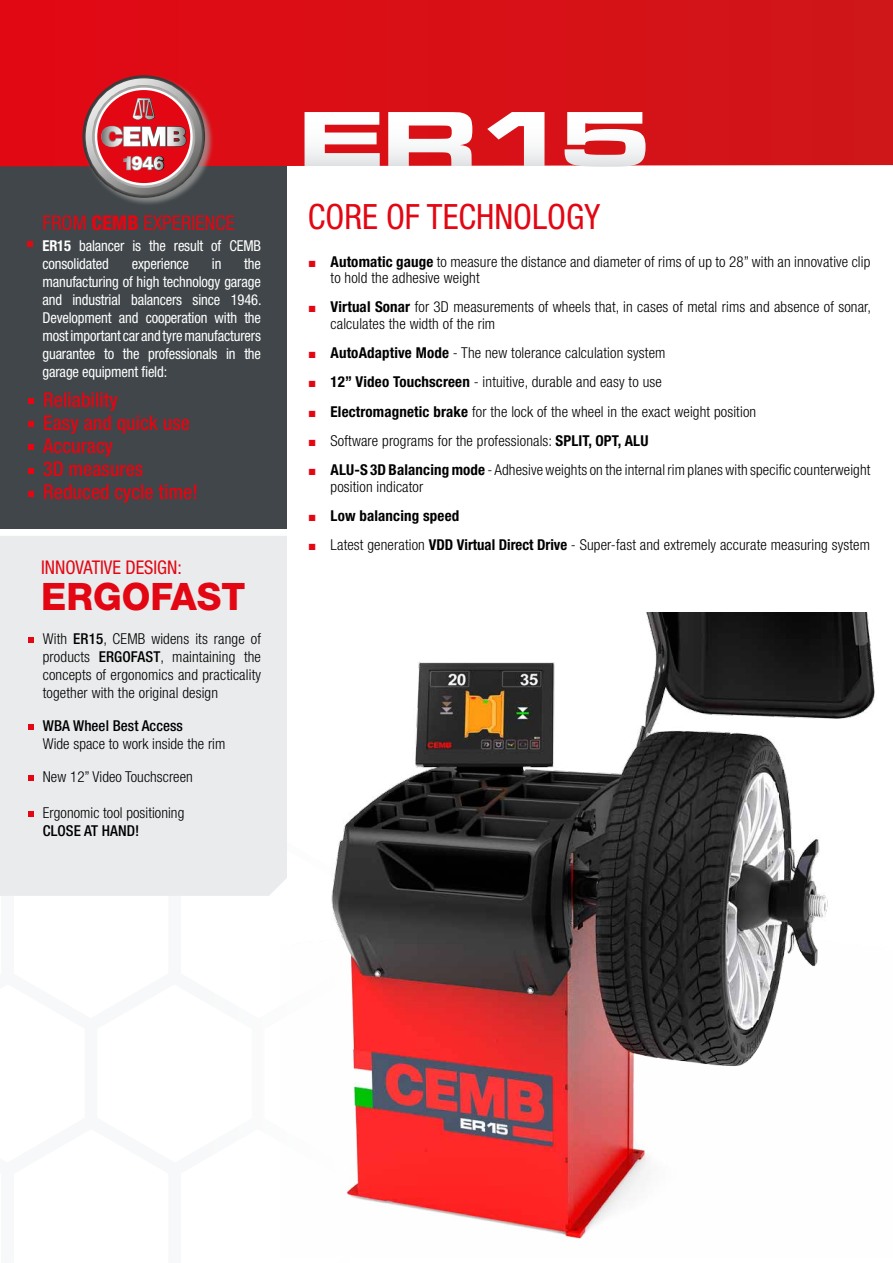
<style>
.page{position:relative;width:893px;height:1263px;background:#fff}
.page>*{position:absolute;margin:0;border:0;box-sizing:border-box;transform-origin:0 0}
.t1{font:81px "Microgramma D Bold Exte";color:#fff;scale:1.25 1}
.t2{font:800 37.8px "Helvetica Neue LT Std";color:#e30613}
.t3{font:condensed 34.95px "Helvetica Neue LT Std";color:#e30613}
.t4{font:500 condensed 20.4px/23.1px "Helvetica Neue LT Std";color:#e30613}
.t5{font:condensed 20.4px "Helvetica Neue LT Std";color:#e30613}
.t6{font:condensed 18.9px "Helvetica Neue LT Std";color:#e30613}
.t7{font:300 condensed 15px/16.5px "Helvetica Neue LT Std";letter-spacing:.01em;color:#000}
.t8{font:condensed 15px/18px "Helvetica Neue LT Std";letter-spacing:-.01em;color:#fff}
.t9{font:500 condensed 15px "Helvetica Neue LT Std";letter-spacing:.005em;color:#000}
.t10{font:700 condensed 15px "Helvetica Neue LT Std";letter-spacing:.01em;color:#000}
.s1{font-weight:800}
.s2{font-weight:700}
.s3{font-weight:500}
.s4{font-family:"Times New Roman";font-weight:400;font-stretch:normal;font-size:13.5px;color:#e30613}
</style>
<div class="page">
<div style="left:0;top:164px;width:287px;height:365px;background:#404649"></div>
<svg style="left:0;top:0;width:893px;height:166px;background:#d71017"></svg>
<div style="left:0;top:536px;width:287px;height:360px;background:#e9ebec"></div>
<div style="left:82px;top:75px;width:132px;height:132px;background:#9d9d9c;opacity:.75"></div>
<svg style="left:81px;top:74px;width:126px;height:125px;background:#b65a60"></svg>
<img style="left:281px;top:612px;width:594px;height:627px">
<svg style="left:27px;top:241px;width:6px;height:6px"></svg>
<svg style="left:28px;top:637px;width:5px;height:5px"></svg>
<svg style="left:28px;top:724px;width:5px;height:5px"></svg>
<svg style="left:28px;top:775px;width:5px;height:5px"></svg>
<svg style="left:28px;top:811px;width:5px;height:5px"></svg>
<svg style="left:28px;top:398px;width:5px;height:6px"></svg>
<svg style="left:28px;top:422px;width:5px;height:5px"></svg>
<svg style="left:28px;top:445px;width:5px;height:5px"></svg>
<svg style="left:28px;top:468px;width:5px;height:5px"></svg>
<svg style="left:28px;top:491px;width:5px;height:5px"></svg>
<h3 class="t5" style="left:43px;top:211px;width:194px">FROM <span class="s1">CEMB</span> EXPERIENCE</h3>
<p class="t8" style="left:42px;top:237px;width:220px"><span class="s2">ER15</span> balancer is the result of CEMB consolidated</p>
<p class="t8" style="left:42px;top:255px;width:221px;text-align:justify;text-indent:202px">the manufacturing of high technology garage and industrial balancers since 1946.<br>Development and cooperation with the most important car and tyre manufacturers guarantee to the professionals in the garage equipment field:</p>
<p class="t8" style="left:132px;top:255px;width:59px">experience</p>
<p class="t8" style="left:212px;top:255px;width:11px">in</p>
<h3 class="t4" style="left:43px;top:388px;width:156px">Reliability<br>Easy and quick use<br>Accuracy<br>3D measures<br>Reduced cycle time!</h3>
<p class="t6" style="left:41px;top:557px;width:142px">INNOVATIVE DESIGN:</p>
<h2 class="t2" style="left:41px;top:574px;width:206px">ERGOFAST</h2>
<p class="t7" style="left:43px;top:629px;width:220px;line-height:18px;text-align:justify">With <span class="s3">ER15</span>, CEMB widens its range of products <span class="s3">ERGOFAST</span>, maintaining the concepts of ergonomics and practicality together with the original design</p>
<p class="t9" style="left:43px;top:716px;width:142px">WBA Wheel Best Access</p>
<p class="t7" style="left:43px;top:735px;width:184px">Wide space to work inside the rim</p>
<p class="t7" style="left:43px;top:768px;width:151px">New 12” Video Touchscreen</p>
<p class="t7" style="left:43px;top:804px;width:143px">Ergonomic tool positioning</p>
<p class="t9" style="left:43px;top:821px;width:98px">CLOSE AT HAND!</p>
<h1 class="t1" style="left:300px;top:84px;width:283px">ER15</h1>
<h3 class="t3" style="left:308px;top:197px;width:294px">CORE OF TECHNOLOGY</h3>
<p class="t7" style="left:331px;top:253px;width:541px;text-indent:-22px"><span class="s4">■</span> <span class="s2">Automatic gauge</span> to measure the distance and diameter of rims of up to 28” with an innovative clip to hold the adhesive weight</p>
<p class="t7" style="left:331px;top:299px;width:542px;text-indent:-22px"><span class="s4">■</span> <span class="s2">Virtual Sonar</span> for 3D measurements of wheels that, in cases of metal rims and absence of sonar, calculates the width of the rim</p>
<p class="t7" style="left:308px;top:345px;width:359px"><span class="s4">■</span> <span class="s2">AutoAdaptive Mode</span> - The new tolerance calculation system</p>
<p class="t7" style="left:308px;top:374px;width:355px"><span class="s4">■</span> <span class="s2">12” Video Touchscreen</span> - intuitive, durable and easy to use</p>
<p class="t7" style="left:308px;top:403px;width:450px"><span class="s4">■</span> <span class="s2">Electromagnetic brake</span> for the lock of the wheel in the exact weight position</p>
<p class="t7" style="left:308px;top:432px;width:342px"><span class="s4">■</span> Software programs for the professionals: <span class="s2">SPLIT, OPT, ALU</span></p>
<p class="t7" style="left:331px;top:462px;width:541px;text-indent:-22px"><span class="s4">■</span> <span class="s2">ALU-S 3D Balancing mode</span> - Adhesive weights on the internal rim planes with specific counterweight position indicator</p>
<p class="t10" style="left:308px;top:507px;width:153px"><span class="s4">■</span> Low balancing speed</p>
<p class="t7" style="left:308px;top:537px;width:563px"><span class="s4">■</span> Latest generation <span class="s2">VDD Virtual Direct Drive</span> - Super-fast and extremely accurate measuring system</p>
</div>
